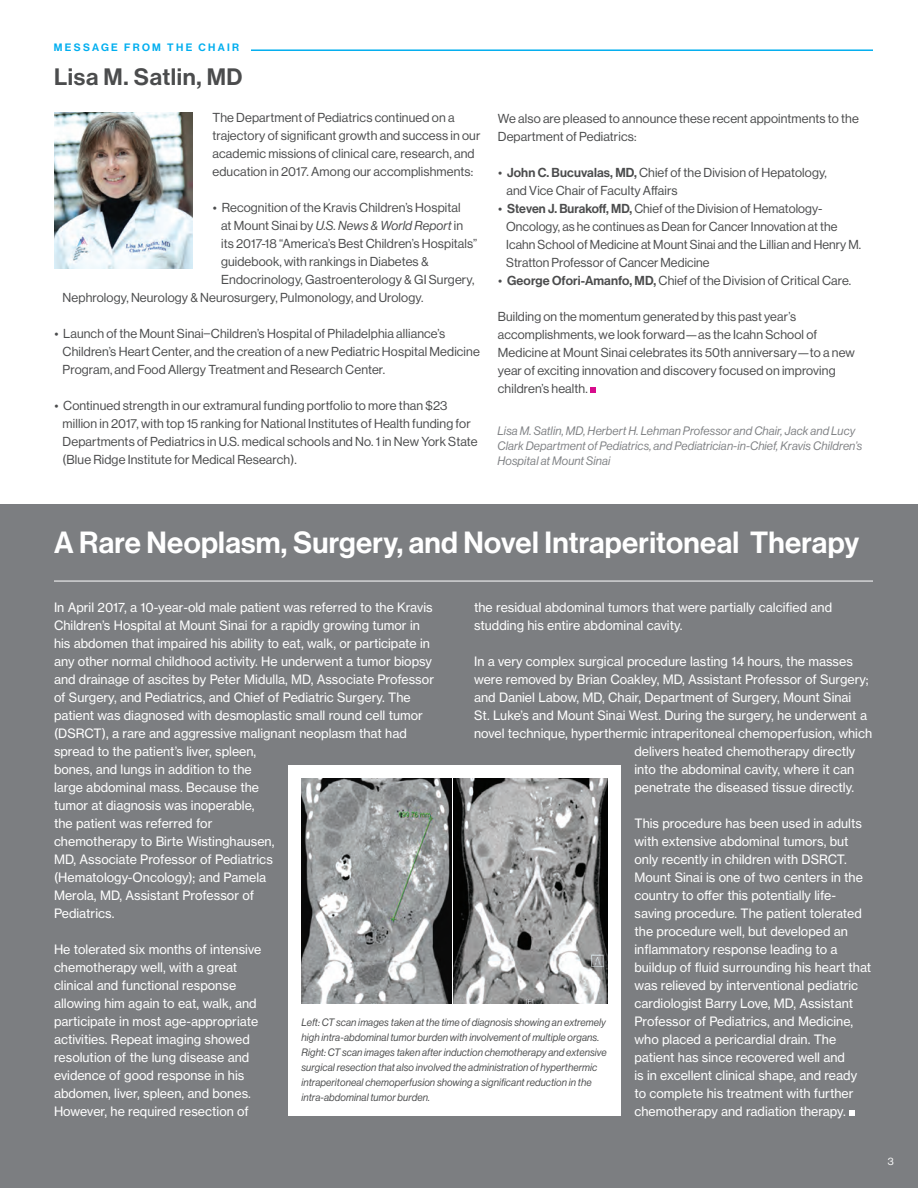
<style>
.page{position:relative;width:918px;height:1188px;background:#fff}
.page>*{position:absolute;margin:0;border:0;box-sizing:border-box;transform-origin:0 0}
.t1{font:30px "N Haas Grotesk DS Std 65 Md";letter-spacing:.01em;color:#fff}
.t2{font:23.25px "N Haas Grotesk DS Std 65 Md";letter-spacing:.025em;color:#4b4c4d}
.t3{font:12.75px/18px "N Haas Grotesk TX Std 55 Rg";color:#fff}
.t4{font:12.75px/18px "N Haas Grotesk DS Std 55 Rg";letter-spacing:.01em;color:#4b4c4d}
.t5{font:12.75px "N Haas Grotesk DS Std 56 It";letter-spacing:.01em;color:#4b4c4d}
.t6{font:12px/15px "N Haas Grotesk DS Std 56 It";letter-spacing:.01em;color:#808285}
.t7{font:10.5px/15px "N Haas Grotesk DS Std 56 It";letter-spacing:.01em;color:#4b4c4d}
.t8{font:10.5px "N Haas Grotesk DS Std 65 Md";letter-spacing:.215em;color:#00aeef}
.t9{font:10.5px "N Haas Grotesk DS Std 55 Rg";color:#fff}
.s1{font-family:"N Haas Grotesk DS Std 55 Rg"}
.s2{font-family:"N Haas Grotesk DS Std 65 Md"}
</style>
<div class="page">
<hr style="left:251px;top:49px;width:622px;height:2px;background:#00aeef">
<div style="left:0;top:504px;width:918px;height:684px;background:#7c7e81"></div>
<hr style="left:0;top:581px;width:873px;height:1px;background:#fff">
<svg style="left:849px;top:1110px;width:6px;height:6px"></svg>
<div style="left:288px;top:765px;width:333px;height:351px;background:#fff"></div>
<img style="left:454px;top:778px;width:153px;height:226px">
<img style="left:302px;top:778px;width:150px;height:226px">
<div style="left:0;top:522px;width:54px;height:114px;background:#7c7e81"></div>
<svg style="left:590px;top:387px;width:6px;height:6px"></svg>
<img style="left:54px;top:112px;width:138px;height:156px">
<p class="t8" style="left:54px;top:41px;width:187px">MESSAGE FROM THE CHAIR</p>
<h2 class="t2" style="left:54px;top:64px;width:190px">Lisa M. Satlin, MD</h2>
<p class="t4" style="left:212px;top:109px;width:269px">The Department of Pediatrics continued on a trajectory of significant growth and success in our academic missions of clinical care, research, and education in 2017. Among our accomplishments:</p>
<p class="t4" style="left:212px;top:199px;width:250px">• Recognition of the Kravis Children’s Hospital</p>
<p class="t5" style="left:221px;top:218px;width:244px"><span class="s1">at Mount Sinai by</span> U.S. News &amp; World Report <span class="s1">in</span></p>
<p class="t4" style="left:221px;top:235px;width:258px">its 2017-18 “America’s Best Children’s Hospitals”</p>
<p class="t4" style="left:221px;top:253px;width:209px">guidebook, with rankings in Diabetes &amp;</p>
<p class="t4" style="left:221px;top:271px;width:255px">Endocrinology, Gastroenterology &amp; GI Surgery,</p>
<p class="t4" style="left:63px;top:289px;width:362px">Nephrology, Neurology &amp; Neurosurgery, Pulmonology, and Urology.</p>
<p class="t4" style="left:63px;top:325px;width:419px;text-indent:-9px">• Launch of the Mount Sinai–Children’s Hospital of Philadelphia alliance’s<br>Children’s Heart Center, and the creation of a new Pediatric Hospital Medicine<br>Program, and Food Allergy Treatment and Research Center.</p>
<p class="t4" style="left:63px;top:397px;width:417px;text-indent:-9px">• Continued strength in our extramural funding portfolio to more than $23 million in 2017, with top 15 ranking for National Institutes of Health funding for Departments of Pediatrics in U.S. medical schools and No. 1 in New York State (Blue Ridge Institute for Medical Research).</p>
<p class="t4" style="left:498px;top:110px;width:363px">We also are pleased to announce these recent appointments to the<br>Department of Pediatrics:</p>
<p class="t4" style="left:506px;top:164px;width:322px;text-indent:-9px">• <span class="s2">John C. Bucuvalas, MD,</span> Chief of the Division of Hepatology, and Vice Chair of Faculty Affairs</p>
<p class="t4" style="left:506px;top:200px;width:357px;text-indent:-8px">• <span class="s2">Steven J. Burakoff, MD,</span> Chief of the Division of Hematology-Oncology, as he continues as Dean for Cancer Innovation at the Icahn School of Medicine at Mount Sinai and the Lillian and Henry M.<br>Stratton Professor of Cancer Medicine</p>
<p class="t4" style="left:498px;top:272px;width:355px">• <span class="s2">George Ofori-Amanfo, MD,</span> Chief of the Division of Critical Care.</p>
<p class="t4" style="left:498px;top:308px;width:359px">Building on the momentum generated by this past year’s accomplishments, we look forward—as the Icahn School of Medicine at Mount Sinai celebrates its 50th anniversary—to a new year of exciting innovation and discovery focused on improving children’s health.</p>
<p class="t6" style="left:497px;top:423px;width:366px">Lisa M. Satlin, MD, Herbert H. Lehman Professor and Chair, Jack and Lucy<br>Clark Department of Pediatrics, and Pediatrician-in-Chief, Kravis Children’s<br>Hospital at Mount Sinai</p>
<h1 class="t1" style="left:54px;top:525px;width:807px">A Rare Neoplasm, Surgery, and Novel Intraperitoneal Therapy</h1>
<p class="t3" style="left:474px;top:598px;width:360px">the residual abdominal tumors that were partially calcified and studding his entire abdominal cavity.</p>
<p class="t3" style="left:474px;top:652px;width:380px">In a very complex surgical procedure lasting 14 hours, the masses</p>
<p class="t3" style="left:474px;top:670px;width:396px">were removed by Brian Coakley, MD, Assistant Professor of Surgery;</p>
<p class="t3" style="left:474px;top:688px;width:379px">and Daniel Labow, MD, Chair, Department of Surgery, Mount Sinai</p>
<p class="t3" style="left:474px;top:706px;width:394px">St. Luke’s and Mount Sinai West. During the surgery, he underwent a</p>
<p class="t3" style="left:474px;top:724px;width:400px">novel technique, hyperthermic intraperitoneal chemoperfusion, which</p>
<p class="t3" style="left:635px;top:742px;width:222px">delivers heated chemotherapy directly</p>
<p class="t3" style="left:635px;top:760px;width:221px">into the abdominal cavity, where it can</p>
<p class="t3" style="left:635px;top:778px;width:221px">penetrate the diseased tissue directly.</p>
<p class="t3" style="left:635px;top:814px;width:238px">This procedure has been used in adults with extensive abdominal tumors, but only recently in children with DSRCT.<br>Mount Sinai is one of two centers in the country to offer this potentially life&shy;saving procedure. The patient tolerated the procedure well, but developed an inflammatory response leading to a buildup of fluid surrounding his heart that was relieved by interventional pediatric cardiologist Barry Love, MD, Assistant Professor of Pediatrics, and Medicine, who placed a pericardial drain. The patient has since recovered well and<br>is in excellent clinical shape, and ready to complete his treatment with further chemotherapy and radiation therapy.</p>
<p class="t3" style="left:54px;top:598px;width:382px">In April 2017, a 10-year-old male patient was referred to the Kravis Children’s Hospital at Mount Sinai for a rapidly growing tumor in his abdomen that impaired his ability to eat, walk, or participate in any other normal childhood activity. He underwent a tumor biopsy and drainage of ascites by Peter Midulla, MD, Associate Professor of Surgery, and Pediatrics, and Chief of Pediatric Surgery. The patient was diagnosed with desmoplastic small round cell tumor (DSRCT), a rare and aggressive malignant neoplasm that had spread to the patient’s liver, spleen,<br>bones, and lungs in addition to the<br>large abdominal mass. Because the<br>tumor at diagnosis was inoperable,<br>the patient was referred for<br>chemotherapy to Birte Wistinghausen,<br>MD, Associate Professor of Pediatrics<br>(Hematology-Oncology); and Pamela<br>Merola, MD, Assistant Professor of<br>Pediatrics.</p>
<p class="t3" style="left:54px;top:940px;width:209px">He tolerated six months of intensive chemotherapy well, with a great clinical and functional response allowing him again to eat, walk, and participate in most age-appropriate activities. Repeat imaging showed resolution of the lung disease and evidence of good response in his abdomen, liver, spleen, and bones.<br>However, he required resection of</p>
<p class="t7" style="left:302px;top:1015px;width:307px">Left: CT scan images taken at the time of diagnosis showing an extremely high intra-abdominal tumor burden with involvement of multiple organs.<br>Right: CT scan images taken after induction chemotherapy and extensive surgical resection that also involved the administration of hyperthermic intraperitoneal chemoperfusion showing a significant reduction in the intra-abdominal tumor burden.</p>
<p class="t9" style="left:888px;top:1155px;width:7px">3</p>
</div>
